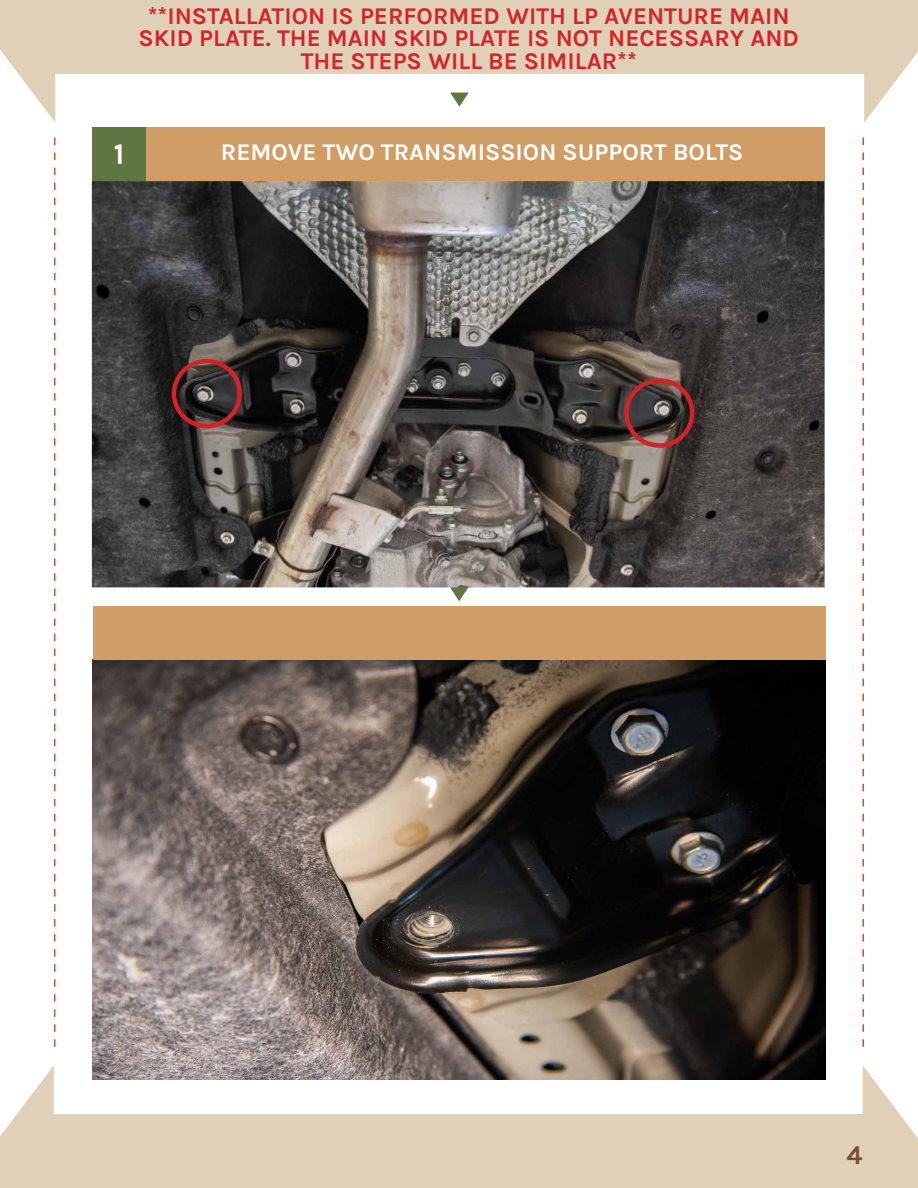
<style>
.page{position:relative;width:918px;height:1188px;background:#fff}
.page>*{position:absolute;margin:0;border:0;box-sizing:border-box;transform-origin:0 0}
.t1{font:700 30px "Karla";color:#fff}
.t2{font:700 27px "Karla";color:#764e35}
.t3{font:700 24px/22.5px "Karla";color:#d2242a;text-align:center}
.t4{font:700 24px "Karla";color:#fff}
</style>
<div class="page">
<svg style="left:0;top:1065px;width:918px;height:123px;fill:#e1d0b8"></svg>
<svg style="left:54px;top:138px;width:1px;height:909px"></svg>
<svg style="left:862px;top:138px;width:2px;height:909px"></svg>
<svg style="left:0;top:0;width:918px;height:123px;fill:#e1d0b8"></svg>
<img style="left:93px;top:660px;width:733px;height:420px">
<svg style="left:450px;top:587px;width:19px;height:14px"></svg>
<svg style="left:450px;top:93px;width:19px;height:14px"></svg>
<div style="left:93px;top:606px;width:733px;height:54px;background:#cf9d65"></div>
<img style="left:92px;top:181px;width:733px;height:406px">
<div style="left:92px;top:127px;width:733px;height:54px;background:#cf9d65"></div>
<div style="left:92px;top:127px;width:54px;height:54px;background:#5f7643"></div>
<div style="left:624px;top:378px;width:70px;height:70px;border:4px solid #d2232a;border-radius:50%"></div>
<div style="left:172px;top:359px;width:70px;height:69px;border:4px solid #d2232a;border-radius:50%"></div>
<p class="t3" style="left:138px;top:5px;width:662px">**INSTALLATION IS PERFORMED WITH LP AVENTURE MAIN<br>SKID PLATE. THE MAIN SKID PLATE IS NOT NECESSARY AND<br>THE STEPS WILL BE SIMILAR**</p>
<p class="t1" style="left:114px;top:136px;width:12px">1</p>
<p class="t4" style="left:221px;top:138px;width:524px">REMOVE TWO TRANSMISSION SUPPORT BOLTS</p>
<p class="t2" style="left:846px;top:1140px;width:18px">4</p>
</div>
